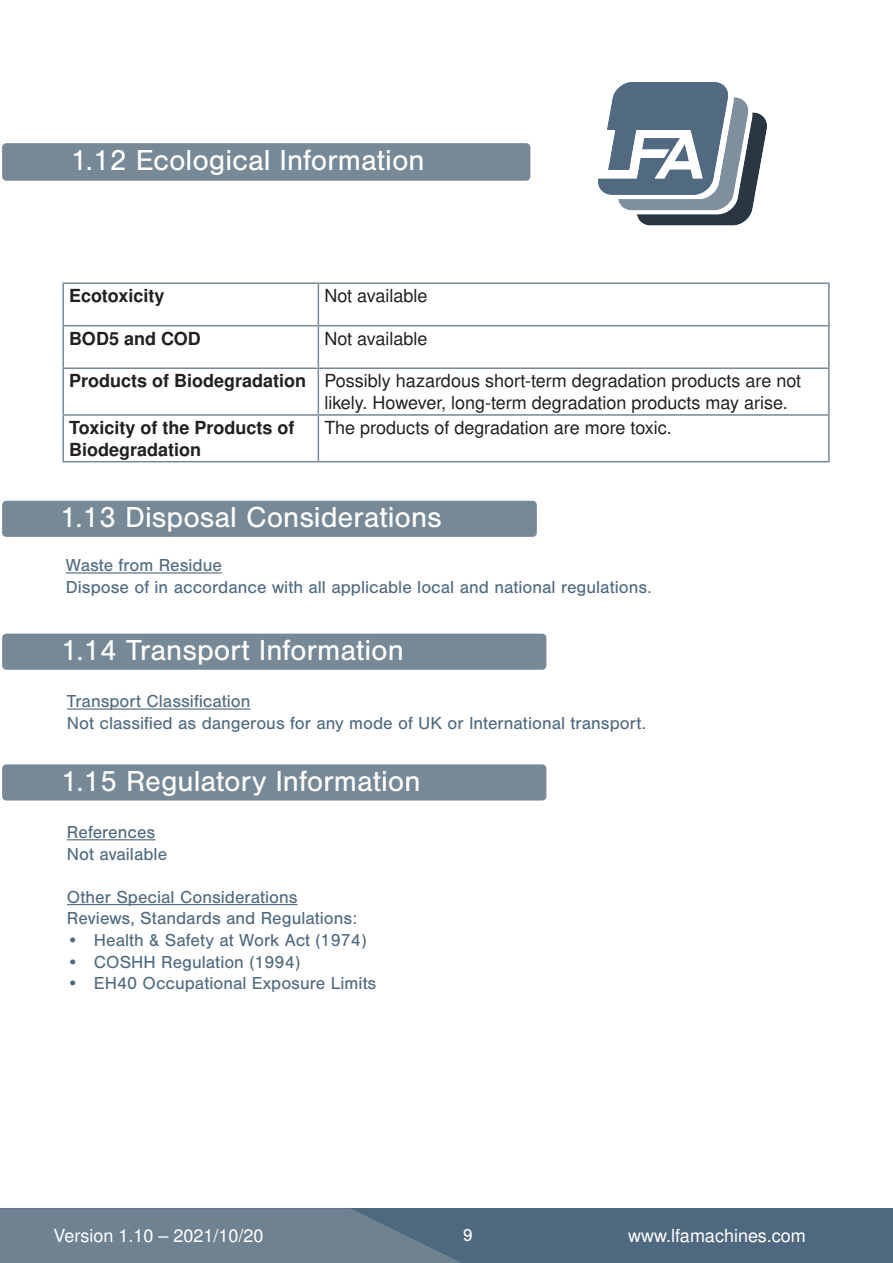
<style>
.page{position:relative;width:893px;height:1263px;background:#fff}
.page>*{position:absolute;margin:0;border:0;box-sizing:border-box;transform-origin:0 0}
.Subheading_1{font:30px "Nimbus San";color:#fff}
.t1{font:18px "Nimbus San";color:#4e697f}
.t2{font:18px/21.6px "Nimbus San L";color:#231f20}
.t3{font:700 18px/21.6px "Nimbus San L";color:#231f20}
.t4{font:18px "Nimbus San L";color:#fff}
.t5{font:18px "Nimbus San";color:#fff}
</style>
<div class="page">
<div style="left:1px;top:1208px;width:892px;height:55px;background:#4e697f"></div>
<svg style="left:0;top:1208px;width:461px;height:55px;background:#6a7e8f"></svg>
<img style="left:598px;top:82px;width:169px;height:144px">
<div style="left:2px;top:143px;width:528px;height:38px;background:#778997;border-radius:4px"></div>
<hr style="left:62px;top:282px;width:256px;height:2px;background:#778997">
<hr style="left:62px;top:284px;width:2px;height:41px;background:#778997">
<hr style="left:318px;top:282px;width:512px;height:2px;background:#778997">
<hr style="left:318px;top:284px;width:1px;height:41px;background:#778997">
<hr style="left:828px;top:284px;width:2px;height:41px;background:#778997">
<hr style="left:62px;top:325px;width:256px;height:1px;background:#778997">
<hr style="left:62px;top:326px;width:2px;height:41px;background:#778997">
<hr style="left:318px;top:325px;width:512px;height:1px;background:#778997">
<hr style="left:318px;top:326px;width:1px;height:41px;background:#778997">
<hr style="left:828px;top:326px;width:2px;height:41px;background:#778997">
<hr style="left:62px;top:367px;width:256px;height:2px;background:#778997">
<hr style="left:62px;top:369px;width:2px;height:45px;background:#778997">
<hr style="left:318px;top:367px;width:512px;height:2px;background:#778997">
<hr style="left:318px;top:369px;width:1px;height:45px;background:#778997">
<hr style="left:828px;top:369px;width:2px;height:45px;background:#778997">
<hr style="left:62px;top:414px;width:256px;height:2px;background:#778997">
<hr style="left:62px;top:416px;width:2px;height:45px;background:#778997">
<hr style="left:318px;top:414px;width:512px;height:2px;background:#778997">
<hr style="left:318px;top:416px;width:1px;height:45px;background:#778997">
<hr style="left:828px;top:416px;width:2px;height:45px;background:#778997">
<hr style="left:62px;top:461px;width:256px;height:1px;background:#778997">
<hr style="left:318px;top:461px;width:512px;height:1px;background:#778997">
<div style="left:2px;top:501px;width:535px;height:36px;background:#778997;border-radius:4px"></div>
<div style="left:2px;top:634px;width:544px;height:36px;background:#778997;border-radius:4px"></div>
<hr style="left:66px;top:572px;width:156px;height:1px;background:#4e697f">
<hr style="left:67px;top:708px;width:184px;height:2px;background:#4e697f">
<hr style="left:67px;top:839px;width:88px;height:1px;background:#4e697f">
<hr style="left:67px;top:904px;width:231px;height:1px;background:#4e697f">
<div style="left:2px;top:764px;width:544px;height:36px;background:#778997;border-radius:4px"></div>
<p class="Subheading_1" style="left:71px;top:143px;width:355px">1.12 Ecological Information</p>
<p class="t3" style="left:69px;top:285px;width:97px">Ecotoxicity</p>
<p class="t2" style="left:324px;top:284px;width:105px">Not available</p>
<p class="t3" style="left:69px;top:327px;width:133px">BOD5 and COD</p>
<p class="t2" style="left:324px;top:327px;width:105px">Not available</p>
<p class="t3" style="left:69px;top:370px;width:239px">Products of Biodegradation</p>
<p class="t2" style="left:324px;top:370px;width:478px">Possibly hazardous short-term degradation products are not likely. However, long-term degradation products may arise.</p>
<p class="t3" style="left:69px;top:417px;width:227px">Toxicity of the Products of<br>Biodegradation</p>
<p class="t2" style="left:324px;top:416px;width:349px">The products of degradation are more toxic.</p>
<p class="Subheading_1" style="left:60px;top:501px;width:383px">1.13 Disposal Considerations</p>
<p class="t1" style="left:66px;top:555px;width:158px">Waste from Residue</p>
<p class="t1" style="left:66px;top:577px;width:587px">Dispose of in accordance with all applicable local and national regulations.</p>
<p class="Subheading_1" style="left:61px;top:634px;width:344px">1.14 Transport Information</p>
<p class="t1" style="left:67px;top:691px;width:185px">Transport Classification</p>
<p class="t1" style="left:67px;top:713px;width:580px">Not classified as dangerous for any mode of UK or International transport.</p>
<p class="Subheading_1" style="left:61px;top:764px;width:361px">1.15 Regulatory Information</p>
<p class="t1" style="left:67px;top:822px;width:90px">References</p>
<p class="t1" style="left:67px;top:844px;width:102px">Not available</p>
<p class="t1" style="left:67px;top:887px;width:232px">Other Special Considerations</p>
<p class="t1" style="left:67px;top:909px;width:292px">Reviews, Standards and Regulations:</p>
<p class="t1" style="left:67px;top:930px;width:301px">• Health &amp; Safety at Work Act (1974)</p>
<p class="t1" style="left:67px;top:952px;width:235px">• COSHH Regulation (1994)</p>
<p class="t1" style="left:67px;top:973px;width:311px">• EH40 Occupational Exposure Limits</p>
<p class="t4" style="left:53px;top:1222px;width:212px">Version 1.10 – 2021/10/20</p>
<p class="t5" style="left:456px;top:1225px;width:12px">9</p>
<p class="t4" style="left:690px;top:1222px;width:147px">tabletpr ses.com</p>
<p class="t5" style="left:463px;top:1225px;width:12px">9</p>
<p class="t4" style="left:628px;top:1223px;width:179px">www.lfamachines.com</p>
</div>
